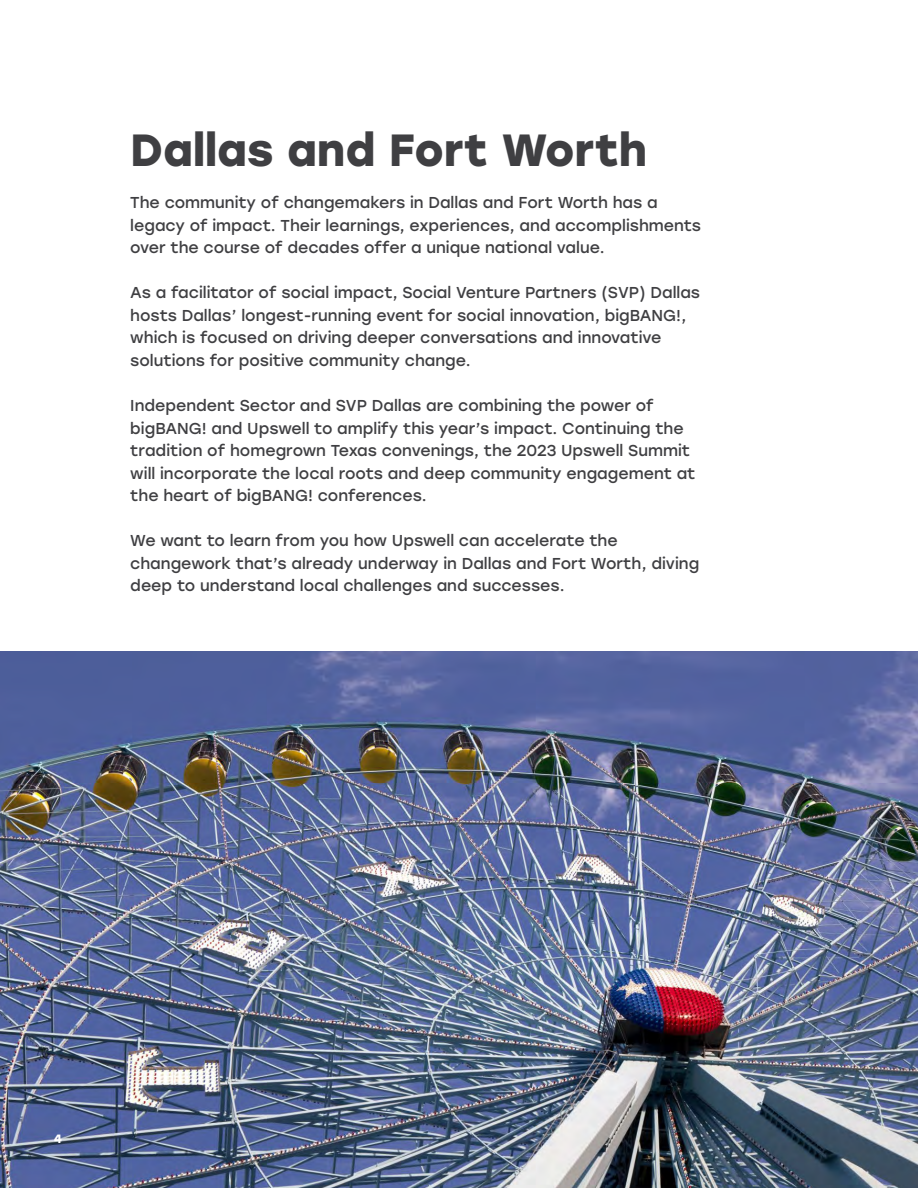
<style>
.page{position:relative;width:918px;height:1188px;background:#fff}
.page>*{position:absolute;margin:0;border:0;box-sizing:border-box;transform-origin:0 0}
.t1{font:700 45px "Stolzl";color:#3f3f42}
.t2{font:15.75px/22.5px "Stolzl";color:#3f3f42}
.t3{font:700 12px "Stolzl";color:#fff}
</style>
<div class="page">
<img style="left:0;top:651px;width:918px;height:537px">
<h1 class="t1" style="left:130px;top:118px;width:518px">Dallas and Fort Worth</h1>
<p class="t2" style="left:130px;top:191px;width:572px">The community of changemakers in Dallas and Fort Worth has a legacy of impact. Their learnings, experiences, and accomplishments over the course of decades offer a unique national value.</p>
<p class="t2" style="left:130px;top:281px;width:571px">As a facilitator of social impact, Social Venture Partners (SVP) Dallas hosts Dallas’ longest-running event for social innovation, bigBANG!, which is focused on driving deeper conversations and innovative solutions for positive community change.</p>
<p class="t2" style="left:130px;top:394px;width:567px">Independent Sector and SVP Dallas are combining the power of bigBANG! and Upswell to amplify this year’s impact. Continuing the tradition of homegrown Texas convenings, the 2023 Upswell Summit will incorporate the local roots and deep community engagement at the heart of bigBANG! conferences.</p>
<p class="t2" style="left:130px;top:529px;width:570px">We want to learn from you how Upswell can accelerate the changework that’s already underway in Dallas and Fort Worth, diving deep to understand local challenges and successes.</p>
<p class="t3" style="left:54px;top:1131px;width:9px">4</p>
</div>
